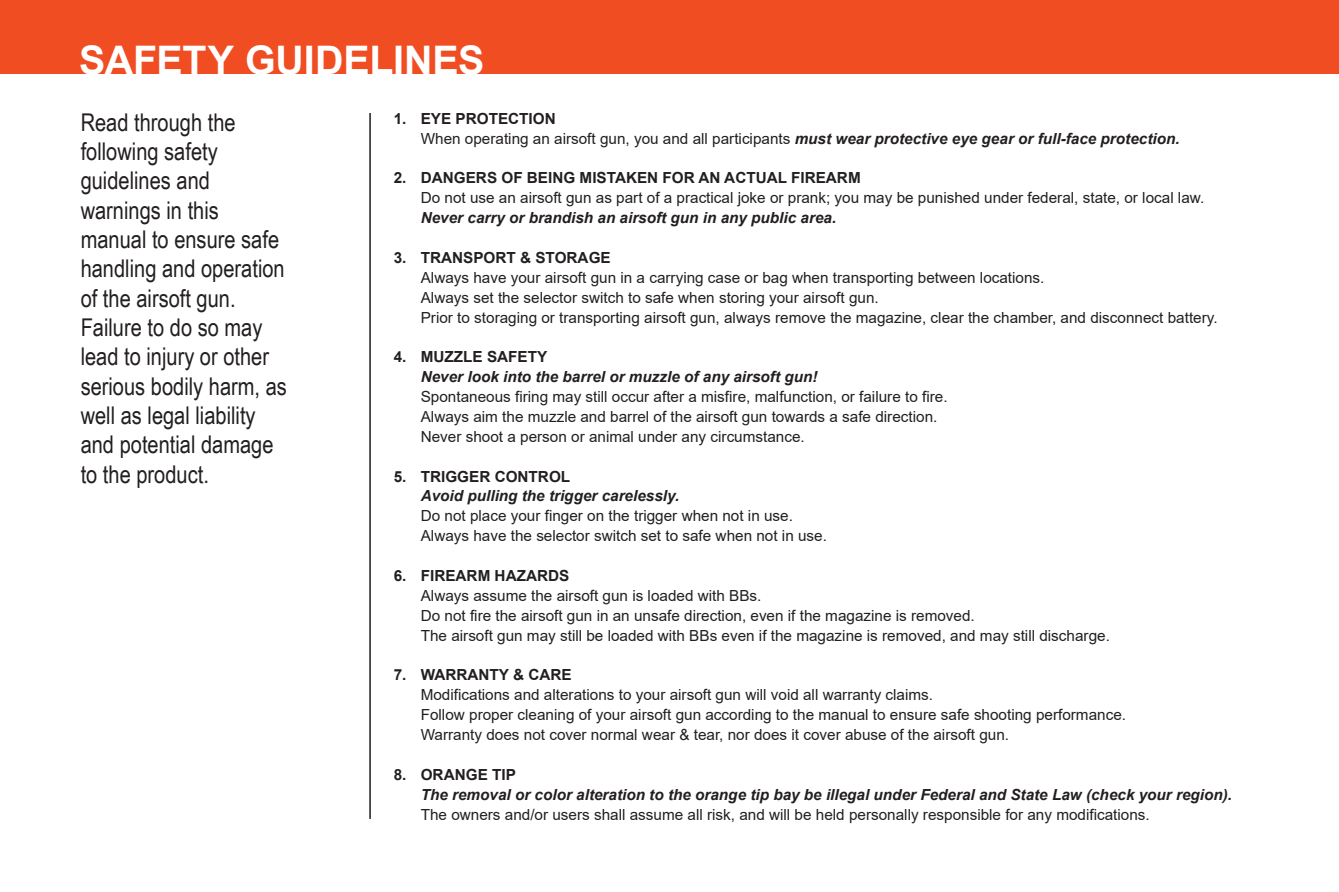
<style>
.page{position:relative;width:1339px;height:892px;background:#fff}
.page>*{position:absolute;margin:0;border:0;box-sizing:border-box;transform-origin:0 0}
.t1{font:700 39.38px "Arial";color:#fff}
.t2{font:24.53px/29.2px "Arial Narrow";color:#231f20}
.t3{font:15.3px/19.8px "Arial";color:#231f20}
.t4{font:italic 700 15.3px "Arial";color:#231f20}
.t5{font:700 15.3px "Arial";color:#231f20}
.s1{font-weight:700}
.s2{font-weight:700;font-style:italic}
</style>
<div class="page">
<div style="left:0;top:0;width:1339px;height:74px;background:#f04d22"></div>
<hr style="left:369px;top:113px;width:2px;height:706px;background:#231f20">
<h1 class="t1" style="left:79px;top:32px;width:407px">SAFETY GUIDELINES</h1>
<p class="t2" style="left:81px;top:106px;width:208px">Read through the following safety guidelines and warnings in this manual to ensure safe handling and operation of the airsoft gun.<br>Failure to do so may lead to injury or other serious bodily harm, as well as legal liability and potential damage to the product.</p>
<p class="t3" style="left:421px;top:108px;width:760px"><span class="s1">EYE PROTECTION<br></span>When operating an airsoft gun, you and all participants <span class="s2">must wear protective eye gear or full-face protection.</span></p>
<p class="t5" style="left:394px;top:108px;width:14px">1.</p>
<p class="t5" style="left:421px;top:167px;width:441px">DANGERS OF BEING MISTAKEN FOR AN ACTUAL FIREARM</p>
<p class="t3" style="left:421px;top:188px;width:785px">Do not use an airsoft gun as part of a practical joke or prank; you may be punished under federal, state, or local law.</p>
<p class="t4" style="left:421px;top:208px;width:417px">Never carry or brandish an airsoft gun in any public area.</p>
<p class="t5" style="left:421px;top:247px;width:191px">TRANSPORT &amp; STORAGE</p>
<p class="t3" style="left:421px;top:267px;width:798px">Always have your airsoft gun in a carrying case or bag when transporting between locations.<br>Always set the selector switch to safe when storing your airsoft gun.<br>Prior to storaging or transporting airsoft gun, always remove the magazine, clear the chamber, and disconnect battery.</p>
<p class="t5" style="left:421px;top:346px;width:128px">MUZZLE SAFETY</p>
<p class="t4" style="left:421px;top:367px;width:398px">Never look into the barrel or muzzle of any airsoft gun!</p>
<p class="t3" style="left:421px;top:387px;width:528px">Spontaneous firing may still occur after a misfire, malfunction, or failure to fire.<br>Always aim the muzzle and barrel of the airsoft gun towards a safe direction.<br>Never shoot a person or animal under any circumstance.</p>
<p class="t5" style="left:421px;top:465px;width:151px">TRIGGER CONTROL</p>
<p class="t4" style="left:421px;top:486px;width:260px">Avoid pulling the trigger carelessly.</p>
<p class="t3" style="left:421px;top:506px;width:408px">Do not place your finger on the trigger when not in use.<br>Always have the selector switch set to safe when not in use.</p>
<p class="t5" style="left:421px;top:565px;width:150px">FIREARM HAZARDS</p>
<p class="t3" style="left:421px;top:585px;width:691px">Always assume the airsoft gun is loaded with BBs.<br>Do not fire the airsoft gun in an unsafe direction, even if the magazine is removed.<br>The airsoft gun may still be loaded with BBs even if the magazine is removed, and may still discharge.</p>
<p class="t5" style="left:421px;top:664px;width:152px">WARRANTY &amp; CARE</p>
<p class="t3" style="left:421px;top:685px;width:707px">Modifications and alterations to your airsoft gun will void all warranty claims.<br>Follow proper cleaning of your airsoft gun according to the manual to ensure safe shooting performance.<br>Warranty does not cover normal wear &amp; tear, nor does it cover abuse of the airsoft gun.</p>
<p class="t5" style="left:421px;top:763px;width:97px">ORANGE TIP</p>
<p class="t4" style="left:421px;top:784px;width:813px">The removal or color alteration to the orange tip bay be illegal under Federal and State Law (check your region).</p>
<p class="t3" style="left:421px;top:804px;width:730px">The owners and/or users shall assume all risk, and will be held personally responsible for any modifications.</p>
<p class="t5" style="left:394px;top:167px;width:14px">2.</p>
<p class="t5" style="left:394px;top:247px;width:14px">3.</p>
<p class="t5" style="left:394px;top:346px;width:14px">4.</p>
<p class="t5" style="left:394px;top:465px;width:14px">5.</p>
<p class="t5" style="left:394px;top:565px;width:14px">6.</p>
<p class="t5" style="left:394px;top:664px;width:14px">7.</p>
<p class="t5" style="left:394px;top:763px;width:14px">8.</p>
</div>
